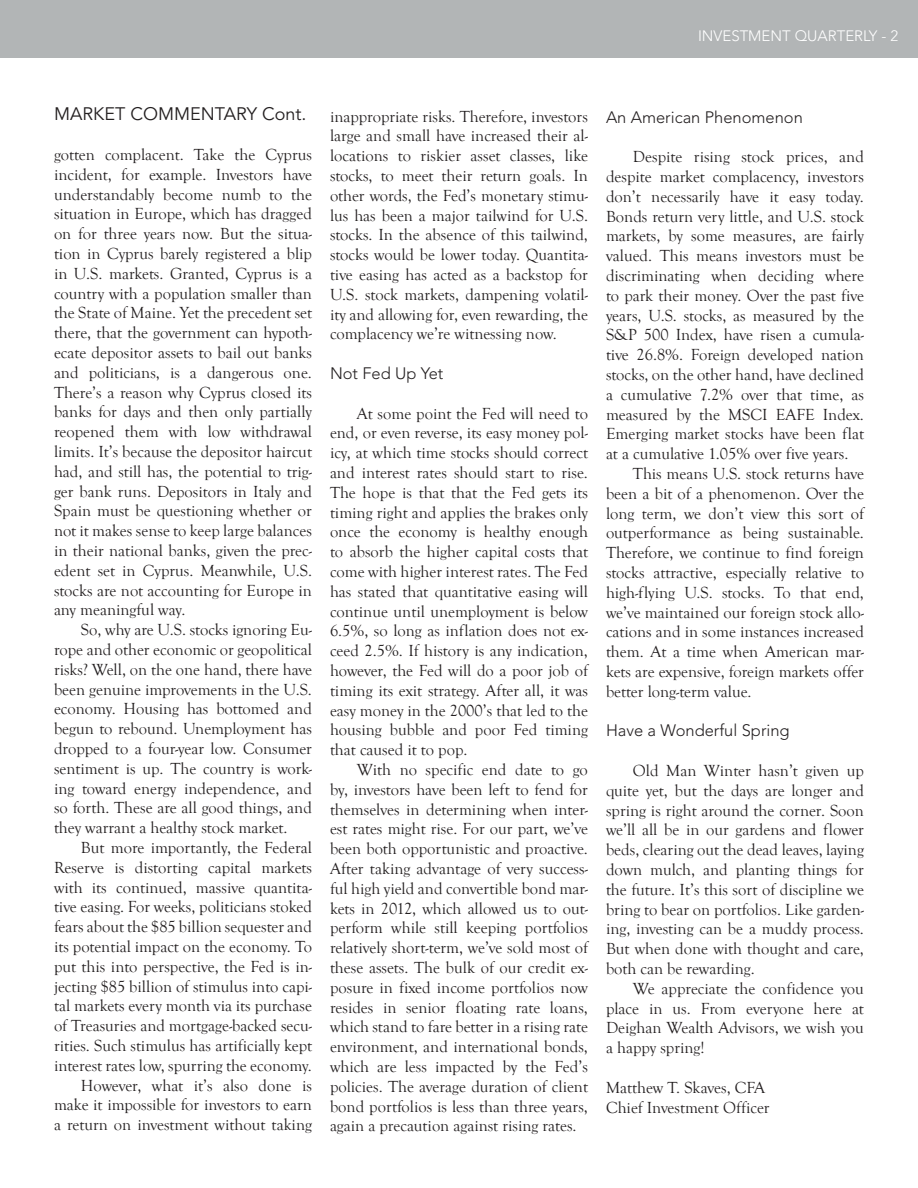
<style>
.page{position:relative;width:918px;height:1188px;background:#fff}
.page>*{position:absolute;margin:0;border:0;box-sizing:border-box;transform-origin:0 0}
.t1{font:18px "Avenir LT";color:#231f20}
.t2{font:16.5px/19.8px "Goudy Old Style T";color:#231f20;text-align:justify}
.t3{font:300 16.5px "Avenir LT";color:#231f20}
.t4{font:300 15px "Avenir LT";color:#fff}
</style>
<div class="page">
<div style="left:0;top:0;width:918px;height:58px;background:#b2b5b6"></div>
<p class="t4" style="left:698px;top:27px;width:202px">INVESTMENT QUARTERLY - 2</p>
<p class="t1" style="left:54px;top:104px;width:254px">MARKET COMMENTARY Cont.</p>
<p class="t2" style="left:54px;top:145px;width:260px">gotten complacent. Take the Cyprus incident, for example. Investors have understandably become numb to the situation in Europe, which has dragged on for three years now. But the situa&shy;tion in Cyprus barely registered a blip in U.S. markets. Granted, Cyprus is a country with a population smaller than the State of Maine. Yet the precedent set there, that the government can hypoth&shy;ecate depositor assets to bail out banks and politicians, is a dangerous one.<br>There’s a reason why Cyprus closed its banks for days and then only partially reopened them with low withdrawal limits. It’s because the depositor haircut had, and still has, the potential to trig&shy;ger bank runs. Depositors in Italy and Spain must be questioning whether or not it makes sense to keep large balances in their national banks, given the prec&shy;edent set in Cyprus. Meanwhile, U.S. stocks are not accounting for Europe in any meaningful way.</p>
<p class="t2" style="left:54px;top:620px;width:260px;text-indent:27px">So, why are U.S. stocks ignoring Eu&shy;rope and other economic or geopolitical risks? Well, on the one hand, there have been genuine improvements in the U.S. economy. Housing has bottomed and begun to rebound. Unemployment has dropped to a four-year low. Consumer sentiment is up. The country is work&shy;ing toward energy independence, and so forth. These are all good things, and they warrant a healthy stock market.</p>
<p class="t2" style="left:54px;top:838px;width:260px;text-indent:27px">But more importantly, the Federal Reserve is distorting capital markets with its continued, massive quantita&shy;tive easing. For weeks, politicians stoked fears about the $85 billion sequester and its potential impact on the economy. To put this into perspective, the Fed is in&shy;jecting $85 billion of stimulus into capi&shy;tal markets every month via its purchase of Treasuries and mortgage-backed secu&shy;rities. Such stimulus has artificially kept interest rates low, spurring the economy.</p>
<p class="t2" style="left:54px;top:1076px;width:259px;text-indent:27px">However, what it’s also done is make it impossible for investors to earn a return on investment without taking</p>
<p class="t2" style="left:330px;top:107px;width:260px">inappropriate risks. Therefore, investors large and small have increased their al&shy;locations to riskier asset classes, like stocks, to meet their return goals. In other words, the Fed’s monetary stimu&shy;lus has been a major tailwind for U.S. stocks. In the absence of this tailwind, stocks would be lower today. Quantita&shy;tive easing has acted as a backstop for U.S. stock markets, dampening volatil&shy;ity and allowing for, even rewarding, the complacency we’re witnessing now.</p>
<p class="t3" style="left:330px;top:364px;width:115px">Not Fed Up Yet</p>
<p class="t2" style="left:330px;top:404px;width:260px;text-indent:27px">At some point the Fed will need to end, or even reverse, its easy money pol&shy;icy, at which time stocks should correct and interest rates should start to rise.<br>The hope is that that the Fed gets its timing right and applies the brakes only once the economy is healthy enough to absorb the higher capital costs that come with higher interest rates. The Fed has stated that quantitative easing will continue until unemployment is below 6.5%, so long as inflation does not ex&shy;ceed 2.5%. If history is any indication, however, the Fed will do a poor job of timing its exit strategy. After all, it was easy money in the 2000’s that led to the housing bubble and poor Fed timing that caused it to pop.</p>
<p class="t2" style="left:330px;top:760px;width:260px;text-indent:27px">With no specific end date to go by, investors have been left to fend for themselves in determining when inter&shy;est rates might rise. For our part, we’ve been both opportunistic and proactive.<br>After taking advantage of very success&shy;ful high yield and convertible bond mar&shy;kets in 2012, which allowed us to out&shy;perform while still keeping portfolios relatively short-term, we’ve sold most of these assets. The bulk of our credit ex&shy;posure in fixed income portfolios now resides in senior floating rate loans, which stand to fare better in a rising rate environment, and international bonds, which are less impacted by the Fed’s policies. The average duration of client bond portfolios is less than three years, again a precaution against rising rates.</p>
<p class="t3" style="left:606px;top:107px;width:198px">An American Phenomenon</p>
<p class="t2" style="left:606px;top:147px;width:260px;text-indent:27px">Despite rising stock prices, and despite market complacency, investors don’t necessarily have it easy today.<br>Bonds return very little, and U.S. stock markets, by some measures, are fairly valued. This means investors must be discriminating when deciding where to park their money. Over the past five years, U.S. stocks, as measured by the S&amp;P 500 Index, have risen a cumula&shy;tive 26.8%. Foreign developed nation stocks, on the other hand, have declined a cumulative 7.2% over that time, as measured by the MSCI EAFE Index.<br>Emerging market stocks have been flat at a cumulative 1.05% over five years.</p>
<p class="t2" style="left:606px;top:464px;width:260px;text-indent:27px">This means U.S. stock returns have been a bit of a phenomenon. Over the long term, we don’t view this sort of outperformance as being sustainable.<br>Therefore, we continue to find foreign stocks attractive, especially relative to high-flying U.S. stocks. To that end, we’ve maintained our foreign stock allo&shy;cations and in some instances increased them. At a time when American mar&shy;kets are expensive, foreign markets offer better long-term value.</p>
<p class="t3" style="left:606px;top:721px;width:185px">Have a Wonderful Spring</p>
<p class="t2" style="left:606px;top:761px;width:260px;text-indent:27px">Old Man Winter hasn’t given up quite yet, but the days are longer and spring is right around the corner. Soon we’ll all be in our gardens and flower beds, clearing out the dead leaves, laying down mulch, and planting things for the future. It’s this sort of discipline we bring to bear on portfolios. Like garden&shy;ing, investing can be a muddy process.<br>But when done with thought and care, both can be rewarding.</p>
<p class="t2" style="left:606px;top:979px;width:259px;text-indent:27px">We appreciate the confidence you place in us. From everyone here at Deighan Wealth Advisors, we wish you a happy spring!</p>
<p class="t2" style="left:606px;top:1078px;width:161px">Matthew T. Skaves, CFA</p>
<p class="t2" style="left:606px;top:1098px;width:165px">Chief Investment Officer</p>
</div>
